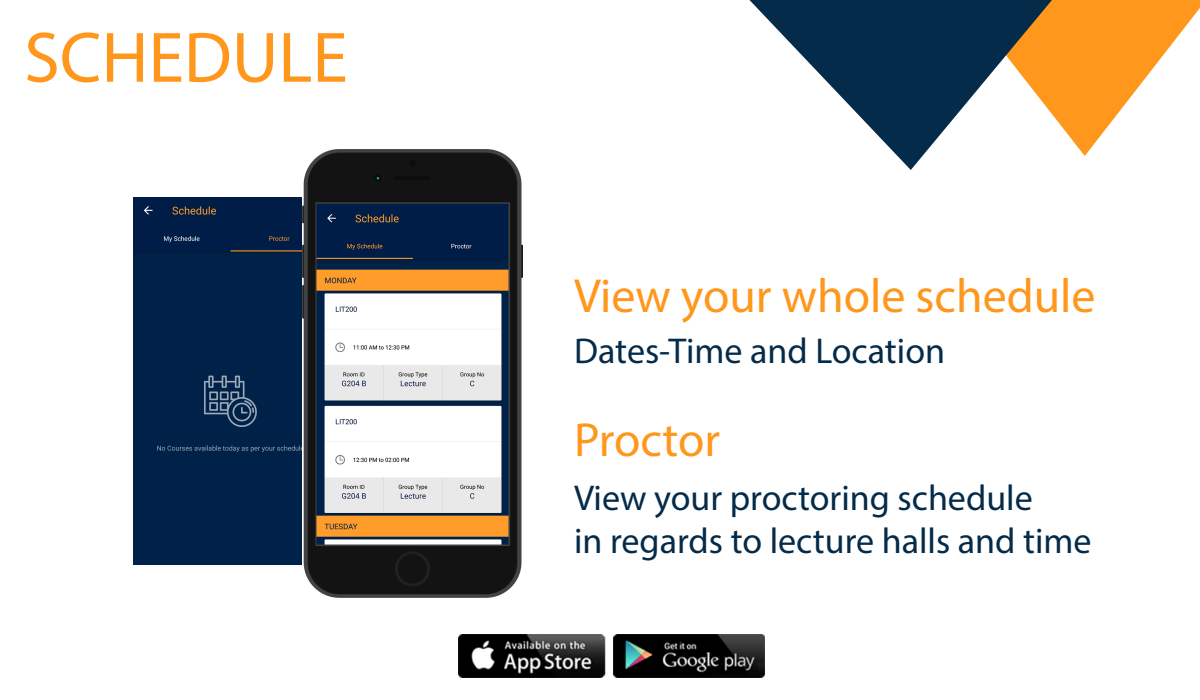
<style>
.page{position:relative;width:1200px;height:700px;background:#fff}
.page>*{position:absolute;margin:0;border:0;box-sizing:border-box;transform-origin:0 0}
.t1{font:72px "Myriad Pro";color:#ff971d}
.t2{font:48px "Myriad Pro";color:#ff971d}
.t3{font:36px/43.2px "Myriad Pro";color:#042b49}
</style>
<div class="page">
<div style="left:133px;top:197px;width:170px;height:367px;background:#002248"></div>
<img style="left:458px;top:634px;width:306px;height:44px">
<svg style="left:1052px;top:0;width:148px;height:156px;fill:#ff971d"></svg>
<svg style="left:749px;top:0;width:303px;height:170px"></svg>
<img style="left:303px;top:150px;width:220px;height:447px">
<h1 class="t1" style="left:24px;top:13px;width:325px">SCHEDULE</h1>
<h2 class="t2" style="left:574px;top:266px;width:523px">View your whole schedule</h2>
<p class="t3" style="left:574px;top:329px;width:372px">Dates-Time and Location</p>
<h2 class="t2" style="left:574px;top:410px;width:148px">Proctor</h2>
<p class="t3" style="left:574px;top:476px;width:519px">View your proctoring schedule<br>in regards to lecture halls and time</p>
</div>
